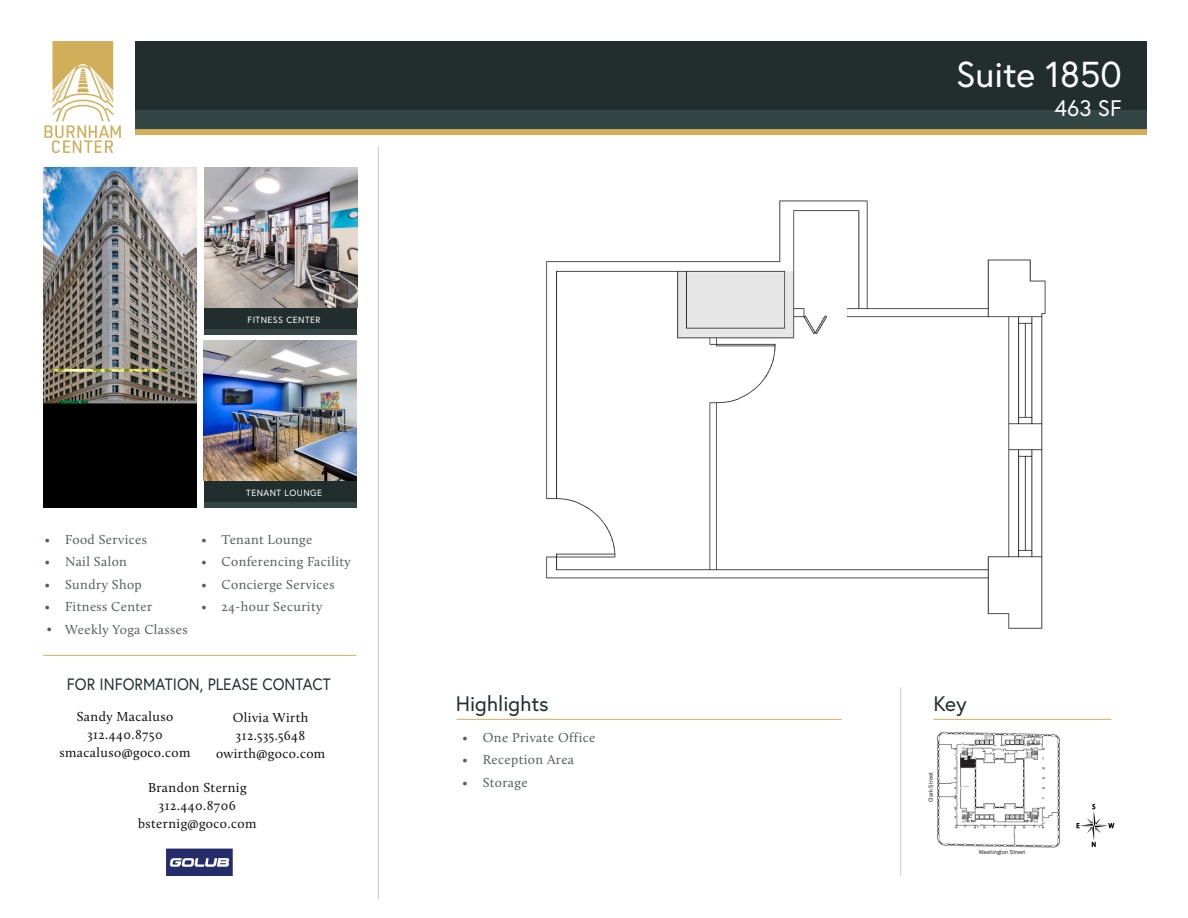
<style>
.page{position:relative;width:1188px;height:918px;background:#fff}
.page>*{position:absolute;margin:0;border:0;box-sizing:border-box;transform-origin:0 0}
.t1{font:36px "Europa";color:#fff}
.t2{font:22.5px "Europa";color:#fff}
.t3{font:21px "Europa";color:#222e2e}
.t4{font:16.5px "Europa";color:#222e2e;scale:.93 1}
.t5{font:13.5px "Calluna";letter-spacing:.03em;color:#565c5c}
.t6{font:13.5px/18px "Calluna";letter-spacing:.03em;color:#0f0d0f;text-align:center}
.t7{font:9px "Europa";letter-spacing:.05em;color:#fff}
.t8{font:6px "Franklin Gothic";color:#231f20}
.s1{font-family:"Franklin Gothic URW Boo"}
</style>
<div class="page">
<img style="left:204px;top:167px;width:153px;height:141px">
<div style="left:204px;top:329px;width:153px;height:6px;background:#334544"></div>
<div style="left:204px;top:308px;width:153px;height:21px;background:#222e2e"></div>
<img style="left:204px;top:340px;width:153px;height:141px">
<div style="left:204px;top:502px;width:153px;height:6px;background:#334544"></div>
<div style="left:204px;top:481px;width:153px;height:21px;background:#222e2e"></div>
<img style="left:44px;top:167px;width:153px;height:341px">
<hr style="left:378px;top:146px;width:1px;height:753px;background:#050607">
<hr style="left:43px;top:655px;width:313px;height:1px;background:#d1ae5a">
<div style="left:135px;top:41px;width:1012px;height:69px;background:#222e2e"></div>
<svg style="left:166px;top:849px;width:67px;height:27px;background:#4a5283"></svg>
<div style="left:135px;top:110px;width:1012px;height:23px;background:#334544"></div>
<hr style="left:900px;top:687px;width:1px;height:189px;background:#050607">
<div style="left:135px;top:129px;width:1012px;height:6px;background:#d1ae5a"></div>
<hr style="left:457px;top:719px;width:385px;height:1px;background:#d1ae5a">
<hr style="left:934px;top:719px;width:177px;height:1px;background:#d1ae5a">
<svg style="left:44px;top:41px;width:77px;height:112px"></svg>
<svg style="left:1076px;top:804px;width:38px;height:43px"></svg>
<img style="left:546px;top:200px;width:500px;height:429px">
<img style="left:937px;top:731px;width:123px;height:117px">
<svg style="left:960px;top:756px;width:15px;height:12px"></svg>
<p class="t7" style="left:248px;top:314px;width:74px">FITNESS CENTER</p>
<p class="t7" style="left:246px;top:487px;width:77px">TENANT LOUNGE</p>
<p class="t5" style="left:45px;top:531px;width:104px">• Food Services</p>
<p class="t5" style="left:45px;top:554px;width:84px">• Nail Salon</p>
<p class="t5" style="left:45px;top:576px;width:98px">• Sundry Shop</p>
<p class="t5" style="left:45px;top:599px;width:109px">• Fitness Center</p>
<p class="t5" style="left:45px;top:621px;width:144px"><span class="s1">•</span> Weekly Yoga Classes</p>
<p class="t5" style="left:201px;top:531px;width:113px">• Tenant Lounge</p>
<p class="t5" style="left:201px;top:554px;width:151px">• Conferencing Facility</p>
<p class="t5" style="left:201px;top:576px;width:135px">• Concierge Services</p>
<p class="t5" style="left:201px;top:599px;width:123px">• 24-hour Security</p>
<p class="t4" style="left:67px;top:673px;width:285px">FOR INFORMATION, PLEASE CONTACT</p>
<p class="t6" style="left:60px;top:707px;width:132px">Sandy Macaluso<br>312.440.8750 smacaluso@goco.com</p>
<p class="t6" style="left:216px;top:708px;width:111px">Olivia Wirth<br>312.535.5648 owirth@goco.com</p>
<p class="t6" style="left:138px;top:778px;width:120px">Brandon Sternig<br>312.440.8706 bsternig@goco.com</p>
<p class="t1" style="left:956px;top:51px;width:167px">Suite 1850</p>
<p class="t2" style="left:1055px;top:93px;width:69px">463 SF</p>
<h3 class="t3" style="left:456px;top:690px;width:95px">Highlights</h3>
<h3 class="t3" style="left:934px;top:690px;width:35px">Key</h3>
<p class="t5" style="left:463px;top:729px;width:134px">• One Private Office</p>
<p class="t5" style="left:463px;top:751px;width:113px">• Reception Area</p>
<p class="t5" style="left:463px;top:774px;width:67px">• Storage</p>
<p class="t8" style="left:927px;top:802px;width:31px;rotate:-90deg">Clark Street</p>
<p class="t8" style="left:979px;top:848px;width:48px">Washington Street</p>
</div>
